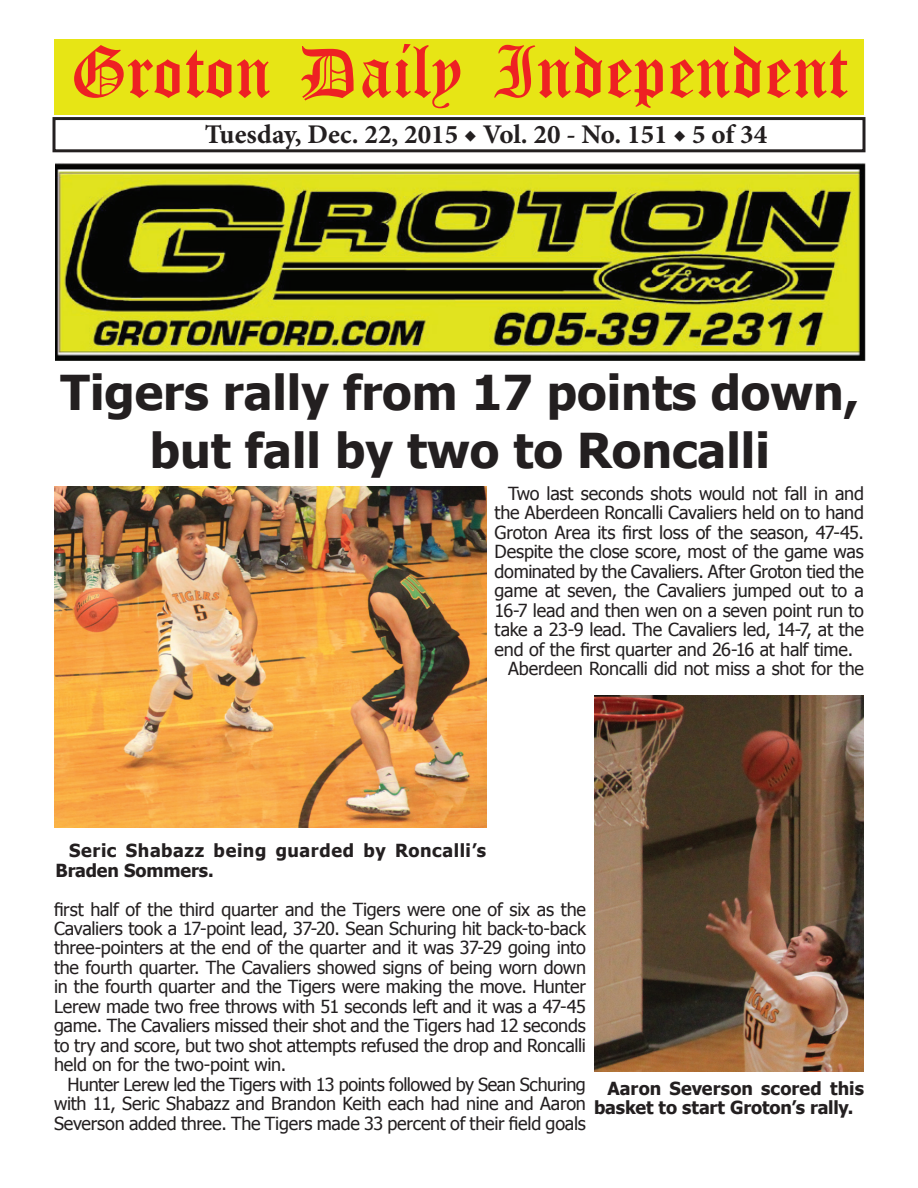
<style>
.page{position:relative;width:918px;height:1188px;background:#fff}
.page>*{position:absolute;margin:0;border:0;box-sizing:border-box;transform-origin:0 0}
.t1{font:54px "Old English Five";color:#ee2123}
.t2{font:700 48px/57.6px "Tahoma";color:#231f20;text-align:center}
.t3{font:700 27px "Minion Pro";color:#231f20}
.t4{font:18px/19.5px "Tahoma";letter-spacing:-.015em;color:#231f20;text-align:justify}
.t5{font:700 18px/19.5px "Tahoma";letter-spacing:.01em;color:#231f20}
</style>
<div class="page">
<div style="left:52px;top:117px;width:814px;height:35px;border:3px solid #231f20"></div>
<div style="left:54px;top:40px;width:810px;height:75px;background:#e7e515"></div>
<img style="left:56px;top:163px;width:810px;height:198px">
<img style="left:594px;top:695px;width:270px;height:376px">
<img style="left:54px;top:486px;width:432px;height:341px">
<h1 class="t1" style="left:70px;top:47px;width:779px">Groton Daily Independent</h1>
<h3 class="t3" style="left:205px;top:116px;width:564px">Tuesday, Dec. 22, 2015 ◆ Vol. 20 - No. 151 ◆ 5 of 34</h3>
<h2 class="t2" style="left:61px;top:361px;width:800px">Tigers rally from 17 points down, but fall by two to Roncalli</h2>
<p class="t4" style="left:508px;top:483px;width:357px">Two last seconds shots would not fall in and</p>
<p class="t4" style="left:495px;top:502px;width:371px">the Aberdeen Roncalli Cavaliers held on to hand</p>
<p class="t4" style="left:495px;top:522px;width:371px">Groton Area its first loss of the season, 47-45.</p>
<p class="t4" style="left:495px;top:541px;width:371px">Despite the close score, most of the game was</p>
<p class="t4" style="left:495px;top:561px;width:371px">dominated by the Cavaliers. After Groton tied the</p>
<p class="t4" style="left:495px;top:580px;width:371px">game at seven, the Cavaliers jumped out to a</p>
<p class="t4" style="left:495px;top:600px;width:371px">16-7 lead and then wen on a seven point run to</p>
<p class="t4" style="left:495px;top:619px;width:371px">take a 23-9 lead. The Cavaliers led, 14-7, at the</p>
<p class="t4" style="left:495px;top:639px;width:360px">end of the first quarter and 26-16 at half time.</p>
<p class="t4" style="left:508px;top:658px;width:357px">Aberdeen Roncalli did not miss a shot for the</p>
<p class="t5" style="left:56px;top:840px;width:432px;text-indent:14px">Seric Shabazz being guarded by Roncalli’s<br>Braden Sommers.</p>
<p class="t4" style="left:54px;top:898px;width:534px">first half of the third quarter and the Tigers were one of six as the Cavaliers took a 17-point lead, 37-20. Sean Schuring hit back-to-back three-pointers at the end of the quarter and it was 37-29 going into the fourth quarter. The Cavaliers showed signs of being worn down in the fourth quarter and the Tigers were making the move. Hunter Lerew made two free throws with 51 seconds left and it was a 47-45 game. The Cavaliers missed their shot and the Tigers had 12 seconds to try and score, but two shot attempts refused the drop and Roncalli held on for the two-point win.</p>
<p class="t4" style="left:54px;top:1074px;width:533px;text-indent:14px">Hunter Lerew led the Tigers with 13 points followed by Sean Schuring with 11, Seric Shabazz and Brandon Keith each had nine and Aaron Severson added three. The Tigers made 33 percent of their field goals</p>
<p class="t5" style="left:594px;top:1077px;width:272px;text-indent:14px">Aaron Severson scored this basket to start Groton’s rally.</p>
</div>
